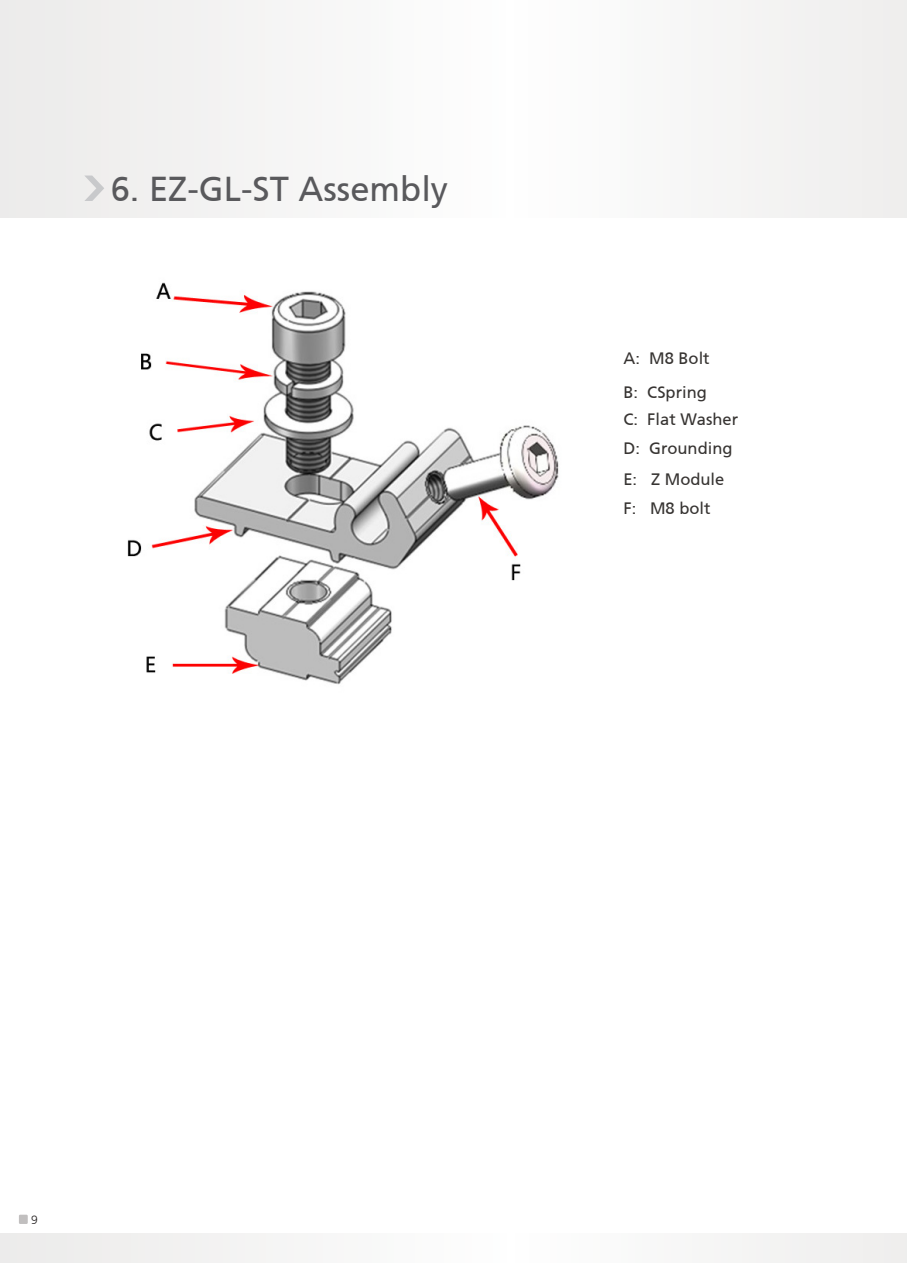
<style>
.page{position:relative;width:907px;height:1263px;background:#fff}
.page>*{position:absolute;margin:0;border:0;box-sizing:border-box;transform-origin:0 0}
.t1{font:34.5px "Frutiger CE";color:#59595c}
.t2{font:16.5px/34.5px "Frutiger CE";color:#373432}
.t3{font:300 12px "Frutiger LT";color:#231f20}
</style>
<div class="page">
<div style="left:0;top:0;width:907px;height:217px;background:#f5f5f5"></div>
<div style="left:0;top:1233px;width:907px;height:30px;background:#f5f5f5"></div>
<svg style="left:84px;top:176px;width:20px;height:25px"></svg>
<div style="left:19px;top:1215px;width:9px;height:9px;background:#c1bfbf"></div>
<img style="left:127px;top:282px;width:432px;height:403px">
<h1 class="t1" style="left:111px;top:168px;width:339px">6. EZ-GL-ST Assembly</h1>
<p class="t2" style="left:623px;top:341px;width:88px">A: M8 Bolt<br>B: CSpring</p>
<p class="t2" style="left:623px;top:404px;width:116px;line-height:29px">C: Flat Washer<br>D: Grounding</p>
<p class="t2" style="left:623px;top:465px;width:102px;line-height:28.8px">E: Z Module<br>F: M8 bolt</p>
<p class="t3" style="left:31px;top:1213px;width:8px">9</p>
</div>
